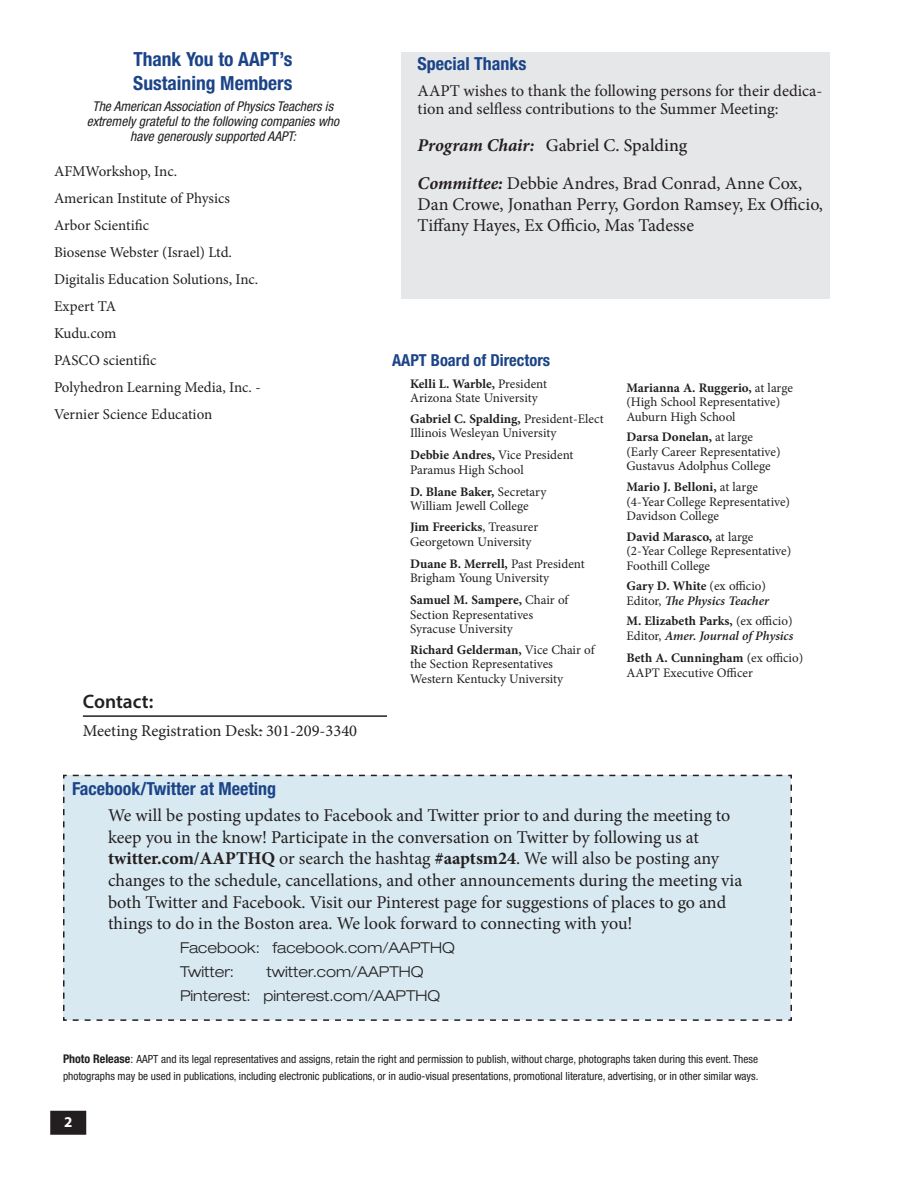
<style>
.page{position:relative;width:918px;height:1188px;background:#fff}
.page>*{position:absolute;margin:0;border:0;box-sizing:border-box;transform-origin:0 0}
.subhed_abstract{font:700 condensed 19.5px/24px "Helvetica Neue LT Std";color:#1b4488}
.t1{font:600 19.5px "Myriad Pro";color:#231f20}
.body-regular{font:18px/21.6px "Minion Pro";letter-spacing:-.005em;color:#231f20}
.body{font:18px/21px "Minion Pro";color:#231f20}
.subhed_abstract-2{font:700 condensed 18px "Helvetica Neue LT Std";color:#1b4488}
.body-2{font:500 18px "Minion Pro";color:#231f20}
.body_no_indent{font:16.5px/18px "Minion Pro";color:#231f20}
.body_list{font:16.5px "Minion Pro";color:#231f20}
.subhed_abstract-3{font:700 condensed 16.5px "Helvetica Neue LT Std";color:#1b4488}
.t2{font:15px "Minion Pro";color:#231f20}
.body-regular-2{font:300 expanded 15px "Helvetica Neue LT Std";color:#231f20}
.t3{font:700 15px "Myriad Pro";color:#fff}
.body_no_indent-2{font:italic condensed 13.5px/15px "Helvetica Neue LT Std";color:#231f20;text-align:center}
.body_-_no_indent{font:13.05px/14.5px "Minion Pro";color:#231f20}
.body_-_no_indent-2{font:italic 600 13.05px/14.5px "Minion Pro";letter-spacing:-.005em;color:#231f20}
.t4{font:700 13.05px "Minion Pro";color:#231f20}
.subhed_abstract-4{font:condensed 11.25px/17.2px "Helvetica Neue LT Std";color:#231f20}
.s1{font-weight:700;font-style:italic}
.s2{font-weight:700}
.s3{font-weight:400}
.s4{font-weight:600;font-style:italic}
.s5{font-weight:700;font-style:normal}
.s6{font-weight:400;font-style:normal}
.s7{font-weight:700;font-size:12px}
.s8{font-size:12px}
</style>
<div class="page">
<div style="left:51px;top:1112px;width:34px;height:22px;background:#231f20"></div>
<div style="left:50px;top:1111px;width:36px;height:24px;border:2px solid #231f20"></div>
<hr style="left:83px;top:715px;width:304px;height:2px;background:#231f20">
<div style="left:63px;top:774px;width:729px;height:247px;background:#d8e9f1"></div>
<div style="left:401px;top:52px;width:429px;height:246px;background:#e6e7e9"></div>
<p class="subhed_abstract" style="left:133px;top:47px;width:161px">Thank You to AAPT’s<br>Sustaining Members</p>
<p class="body_no_indent-2" style="left:87px;top:99px;width:254px">The American Association of Physics Teachers is extremely grateful to the following companies who have generously supported AAPT:</p>
<p class="t2" style="left:54px;top:161px;width:125px">AFMWorkshop, Inc.</p>
<p class="t2" style="left:54px;top:188px;width:178px">American Institute of Physics</p>
<p class="t2" style="left:54px;top:215px;width:97px">Arbor Scientific</p>
<p class="t2" style="left:54px;top:242px;width:180px">Biosense Webster (Israel) Ltd.</p>
<p class="t2" style="left:54px;top:269px;width:206px">Digitalis Education Solutions, Inc.</p>
<p class="t2" style="left:54px;top:296px;width:64px">Expert TA</p>
<p class="t2" style="left:54px;top:323px;width:64px">Kudu.com</p>
<p class="t2" style="left:54px;top:350px;width:104px">PASCO scientific</p>
<p class="t2" style="left:54px;top:377px;width:208px">Polyhedron Learning Media, Inc. -</p>
<p class="t2" style="left:54px;top:404px;width:160px">Vernier Science Education</p>
<p class="t1" style="left:83px;top:689px;width:72px">Contact:</p>
<p class="body_list" style="left:83px;top:720px;width:276px">Meeting Registration Desk: 301-209-3340</p>
<p class="subhed_abstract-2" style="left:418px;top:53px;width:110px">Special Thanks</p>
<p class="body_no_indent" style="left:418px;top:81px;width:406px">AAPT wishes to thank the following persons for their dedica&shy;tion and selfless contributions to the Summer Meeting:</p>
<p class="body-2" style="left:418px;top:133px;width:271px"><span class="s1">Program Chair:</span> Gabriel C. Spalding</p>
<p class="body" style="left:418px;top:172px;width:407px"><span class="s1">Committee:</span> Debbie Andres, Brad Conrad, Anne Cox,<br>Dan Crowe, Jonathan Perry, Gordon Ramsey, Ex Officio,<br>Tiffany Hayes, Ex Officio, Mas Tadesse</p>
<p class="subhed_abstract-3" style="left:392px;top:350px;width:160px">AAPT Board of Directors</p>
<p class="body_-_no_indent" style="left:410px;top:376px;width:139px"><span class="s2">Kelli L. Warble,</span> President<br>Arizona State University</p>
<p class="body_-_no_indent" style="left:410px;top:411px;width:195px"><span class="s2">Gabriel C. Spalding,</span> President-Elect<br>Illinois Wesleyan University</p>
<p class="t4" style="left:410px;top:446px;width:165px">Debbie Andres, <span class="s3">Vice President</span></p>
<p class="body_-_no_indent" style="left:410px;top:462px;width:115px">Paramus High School</p>
<p class="body_-_no_indent" style="left:410px;top:484px;width:138px"><span class="s2">D. Blane Baker,</span> Secretary<br>William Jewell College</p>
<p class="body_-_no_indent" style="left:410px;top:520px;width:130px"><span class="s2">Jim Freericks</span>, Treasurer<br>Georgetown University</p>
<p class="t4" style="left:410px;top:554px;width:176px">Duane B. Merrell, <span class="s3">Past President</span></p>
<p class="body_-_no_indent" style="left:410px;top:571px;width:141px">Brigham Young University</p>
<p class="body_-_no_indent" style="left:410px;top:593px;width:160px"><span class="s2">Samuel M. Sampere,</span> Chair of<br>Section Representatives<br>Syracuse University</p>
<p class="body_-_no_indent" style="left:410px;top:642px;width:186px"><span class="s2">Richard Gelderman,</span> Vice Chair of the Section Representatives<br>Western Kentucky University</p>
<p class="body_-_no_indent" style="left:626px;top:380px;width:168px"><span class="s2">Marianna A. Ruggerio,</span> at large (High School Representative)<br>Auburn High School</p>
<p class="body_-_no_indent" style="left:626px;top:430px;width:156px"><span class="s2">Darsa Donelan,</span> at large (Early Career Representative)<br>Gustavus Adolphus College</p>
<p class="body_-_no_indent" style="left:626px;top:480px;width:165px"><span class="s2">Mario J. Belloni,</span> at large (4-Year College Representative)<br>Davidson College</p>
<p class="body_-_no_indent" style="left:626px;top:529px;width:166px"><span class="s2">David Marasco,</span> at large (2-Year College Representative)<br>Foothill College</p>
<p class="body_-_no_indent" style="left:626px;top:579px;width:144px"><span class="s2">Gary D. White</span> (ex officio)<br>Editor, <span class="s4">The Physics Teacher</span></p>
<p class="body_-_no_indent-2" style="left:626px;top:614px;width:168px"><span class="s5">M. Elizabeth Parks,</span> <span class="s6">(ex officio)<br>Editor,</span> Amer. Journal of Physics</p>
<p class="body_-_no_indent" style="left:626px;top:651px;width:178px"><span class="s2">Beth A. Cunningham</span> (ex officio)<br>AAPT Executive Officer</p>
<p class="subhed_abstract-2" style="left:72px;top:778px;width:206px">Facebook/Twitter at Meeting</p>
<p class="body-regular" style="left:108px;top:805px;width:636px">We will be posting updates to Facebook and Twitter prior to and during the meeting to keep you in the know! Participate in the conversation on Twitter by following us at <span class="s2">twitter.com/AAPTHQ</span> or search the hashtag <span class="s2">#aaptsm24</span>. We will also be posting any changes to the schedule, cancellations, and other announcements during the meeting via both Twitter and Facebook. Visit our Pinterest page for suggestions of places to go and things to do in the Boston area. We look forward to connecting with you!</p>
<p class="body-regular-2" style="left:180px;top:939px;width:276px">Facebook: facebook.com/AAPTHQ</p>
<p class="body-regular-2" style="left:180px;top:963px;width:56px">Twitter:</p>
<p class="body-regular-2" style="left:267px;top:963px;width:158px">twitter.com/AAPTHQ</p>
<p class="body-regular-2" style="left:180px;top:987px;width:262px">Pinterest: pinterest.com/AAPTHQ</p>
<p class="subhed_abstract-4" style="left:63px;top:1050px;width:697px"><span class="s7">Photo Release</span><span class="s8">:</span> AAPT and its legal representatives and assigns, retain the right and permission to publish, without charge, photographs taken during this event. These photographs may be used in publications, including electronic publications, or in audio-visual presentations, promotional literature, advertising, or in other similar ways.</p>
<p class="t3" style="left:64px;top:1113px;width:10px">2</p>
</div>
